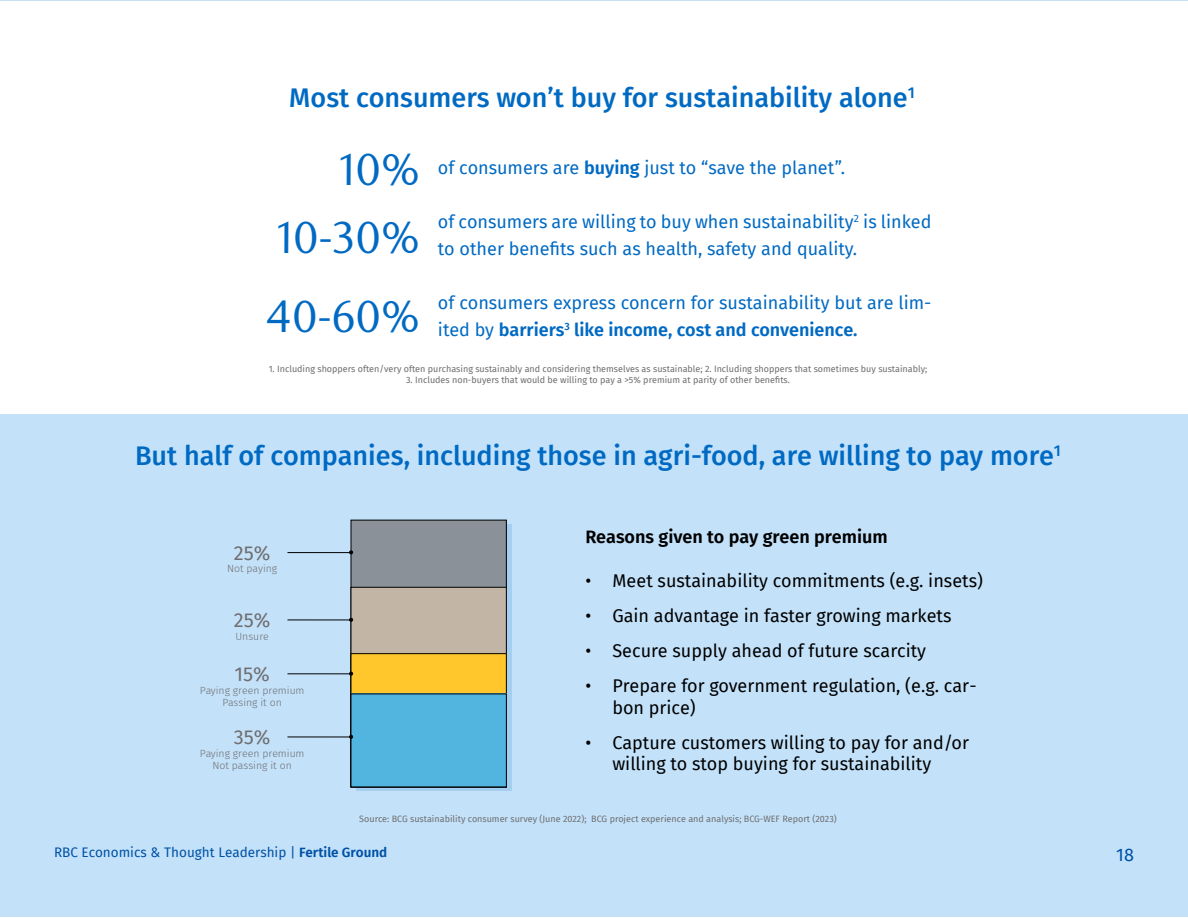
<style>
.page{position:relative;width:1188px;height:918px;background:#fff}
.page>*{position:absolute;margin:0;border:0;box-sizing:border-box;transform-origin:0 0}
.t1{font:45px/67.5px "RBC Display";color:#006ac3;text-align:right}
.t2{font:500 27px "Fira Sans";color:#006ac3}
.t3{font:19.95px "Fira Sans";color:#706e70}
.t4{font:18px/27px "Fira Sans";color:#006ac3}
.t5{font:18px/21.6px "Fira Sans";color:#000}
.t6{font:600 18px "Fira Sans";color:#000}
.t7{font:18px "Fira Sans";color:#0051a5}
.t8{font:13.5px "Fira Sans";color:#0051a5}
.t9{font:300 10.35px/12.5px "Fira Sans";color:#706e70;text-align:center}
.t10{font:9px "Fira Sans";color:#6f6e6f}
.s1{font-weight:600}
</style>
<div class="page">
<div style="left:0;top:1px;width:1188px;height:916px;background:#c3e2fa"></div>
<div style="left:1px;top:1px;width:1187px;height:412px;background:#fff"></div>
<div style="left:357px;top:524px;width:155px;height:267px;background:linear-gradient(to right,#a4cff1,#a4cff1)"></div>
<div style="left:351px;top:520px;width:155px;height:267px;background:#8a9199"></div>
<div style="left:351px;top:587px;width:155px;height:200px;background:#c2b5a6"></div>
<div style="left:351px;top:654px;width:155px;height:133px;background:#ffc72b"></div>
<div style="left:351px;top:653px;width:156px;height:134px;border:1px solid #000"></div>
<div style="left:351px;top:694px;width:155px;height:93px;background:#52b5e0"></div>
<hr style="left:287px;top:552px;width:63px;height:1px;background:#000">
<hr style="left:287px;top:620px;width:63px;height:1px;background:#000">
<svg style="left:349px;top:618px;width:4px;height:4px"></svg>
<hr style="left:287px;top:674px;width:63px;height:1px;background:#000">
<svg style="left:349px;top:672px;width:4px;height:3px"></svg>
<hr style="left:287px;top:737px;width:63px;height:1px;background:#000">
<svg style="left:349px;top:735px;width:4px;height:4px"></svg>
<h2 class="t2" style="left:289px;top:76px;width:627px">Most consumers won’t buy for sustainability alone<sup>1</sup></h2>
<h1 class="t1" style="left:277px;top:137px;width:144px">10%<br>10-30%</h1>
<h3 class="t4" style="left:438px;top:154px;width:409px">of consumers are <span class="s1">buying</span> just to “save the planet”.</h3>
<h3 class="t4" style="left:438px;top:208px;width:495px">of consumers are willing to buy when sustainability<sup>2</sup> is linked to other benefits such as health, safety and quality.</h3>
<h3 class="t4" style="left:438px;top:289px;width:495px">of consumers express concern for sustainability but are lim&shy;ited by <span class="s1">barriers</span><sup>3</sup> <span class="s1">like income, cost and convenience.</span></h3>
<h1 class="t1" style="left:266px;top:284px;width:156px">40-60%</h1>
<p class="t10" style="left:269px;top:362px;width:660px">1. Including shoppers often/very often purchasing sustainably and considering themselves as sustainable; 2. Including shoppers that sometimes buy sustainably;</p>
<p class="t10" style="left:406px;top:373px;width:385px">3. Includes non-buyers that would be willing to pay a &gt;5% premium at parity of other benefits.</p>
<h2 class="t2" style="left:135px;top:434px;width:928px">But half of companies, including those in agri-food, are willing to pay more<sup>1</sup></h2>
<h3 class="t3" style="left:234px;top:538px;width:38px">25%</h3>
<p class="t9" style="left:227px;top:562px;width:52px">Not paying</p>
<h3 class="t3" style="left:234px;top:605px;width:38px">25%</h3>
<p class="t9" style="left:235px;top:630px;width:35px">Unsure</p>
<h3 class="t3" style="left:234px;top:659px;width:37px">15%</h3>
<p class="t9" style="left:200px;top:684px;width:106px">Paying green premium<br>Passing it on</p>
<h3 class="t3" style="left:234px;top:722px;width:38px">35%</h3>
<p class="t9" style="left:200px;top:747px;width:106px">Paying green premium<br>Not passing it on</p>
<h3 class="t6" style="left:585px;top:522px;width:304px">Reasons given to pay green premium</h3>
<h3 class="t5" style="left:585px;top:569px;width:399px">• Meet sustainability commitments (e.g. insets)</h3>
<h3 class="t5" style="left:585px;top:604px;width:368px">• Gain advantage in faster growing markets</h3>
<h3 class="t5" style="left:585px;top:639px;width:342px">• Secure supply ahead of future scarcity</h3>
<h3 class="t5" style="left:612px;top:674px;width:366px;text-indent:-27px">• Prepare for government regulation, (e.g. car&shy;bon price)</h3>
<h3 class="t5" style="left:612px;top:731px;width:358px;text-indent:-27px">• Capture customers willing to pay for and/or willing to stop buying for sustainability</h3>
<p class="t10" style="left:359px;top:812px;width:479px">Source: BCG sustainability consumer survey (June 2022); BCG project experience and analysis; BCG-WEF Report (2023)</p>
<h3 class="t8" style="left:54px;top:842px;width:335px">RBC Economics &amp; Thought Leadership | <span class="s1">Fertile Ground</span></h3>
<h3 class="t7" style="left:1116px;top:842px;width:19px">18</h3>
</div>
